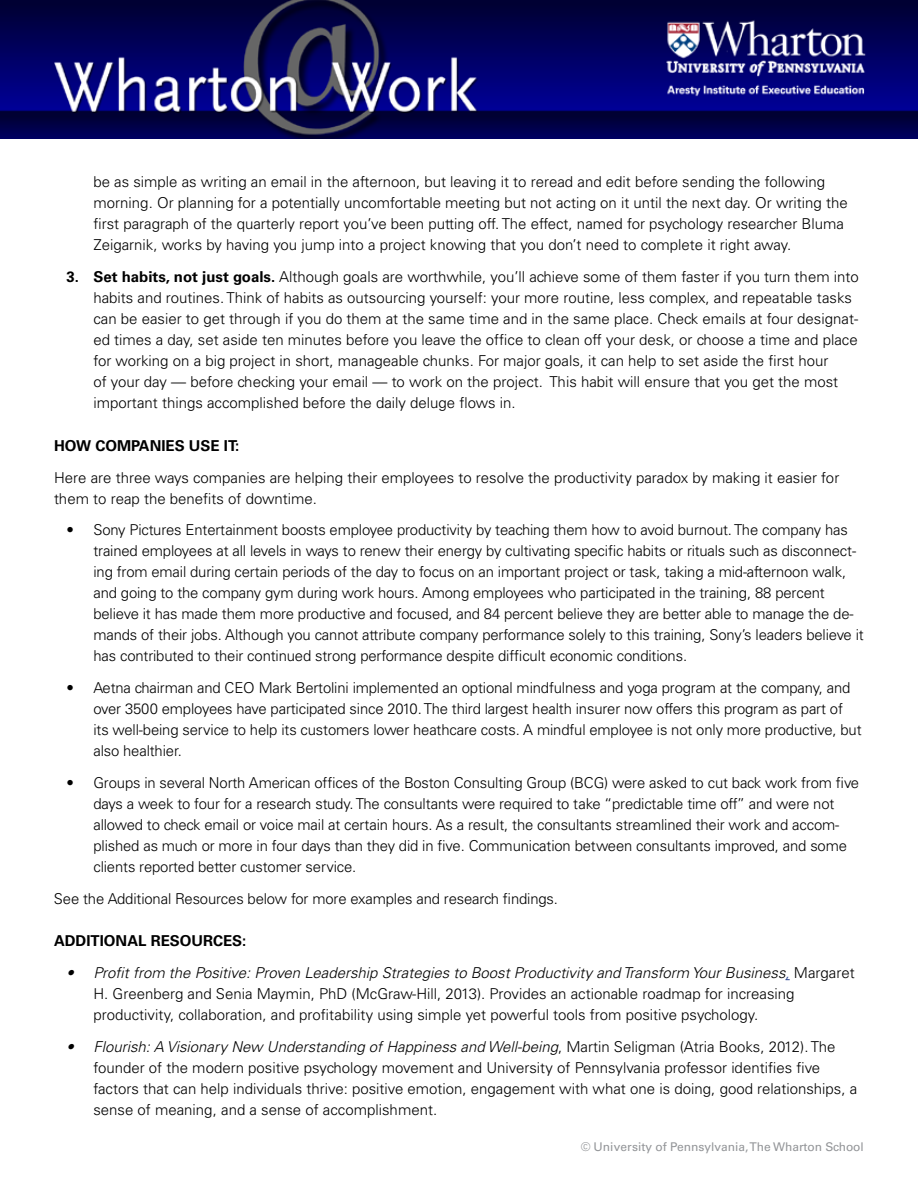
<style>
.page{position:relative;width:918px;height:1188px;background:#fff}
.page>*{position:absolute;margin:0;border:0;box-sizing:border-box;transform-origin:0 0}
.t1{font:300 15px/21px "Univers";letter-spacing:-.01em;color:#000}
.t2{font:700 15px "Univers";color:#000}
.t3{font:12px "Univers";color:#939598}
.s1{font-weight:700}
.s2{font-style:italic}
.s3{font-style:italic;color:#25408f}
</style>
<div class="page">
<img style="left:0;top:0;width:918px;height:138px">
<p class="t1" style="left:93px;top:172px;width:756px">be as simple as writing an email in the afternoon, but leaving it to reread and edit before sending the following morning. Or planning for a potentially uncomfortable meeting but not acting on it until the next day. Or writing the first paragraph of the quarterly report you’ve been putting off. The effect, named for psychology researcher Bluma Zeigarnik, works by having you jump into a project knowing that you don’t need to complete it right away.</p>
<p class="t1" style="left:93px;top:266px;width:767px;text-indent:-27px"><span class="s1">3. Set habits, not just goals.</span> Although goals are worthwhile, you’ll achieve some of them faster if you turn them into habits and routines. Think of habits as outsourcing yourself: your more routine, less complex, and repeatable tasks can be easier to get through if you do them at the same time and in the same place. Check emails at four designat&shy;ed times a day, set aside ten minutes before you leave the office to clean off your desk, or choose a time and place for working on a big project in short, manageable chunks. For major goals, it can help to set aside the first hour<br>of your day — before checking your email — to work on the project. This habit will ensure that you get the most important things accomplished before the daily deluge flows in.</p>
<p class="t2" style="left:54px;top:437px;width:187px">HOW COMPANIES USE IT:</p>
<p class="t1" style="left:54px;top:467px;width:787px">Here are three ways companies are helping their employees to resolve the productivity paradox by making it easier for them to reap the benefits of downtime.</p>
<p class="t1" style="left:93px;top:520px;width:772px;text-indent:-27px">• Sony Pictures Entertainment boosts employee productivity by teaching them how to avoid burnout. The company has trained employees at all levels in ways to renew their energy by cultivating specific habits or rituals such as disconnect&shy;ing from email during certain periods of the day to focus on an important project or task, taking a mid-afternoon walk, and going to the company gym during work hours. Among employees who participated in the training, 88 percent believe it has made them more productive and focused, and 84 percent believe they are better able to manage the de&shy;mands of their jobs. Although you cannot attribute company performance solely to this training, Sony’s leaders believe it has contributed to their continued strong performance despite difficult economic conditions.</p>
<p class="t1" style="left:93px;top:677px;width:770px;text-indent:-27px">• Aetna chairman and CEO Mark Bertolini implemented an optional mindfulness and yoga program at the company, and over 3500 employees have participated since 2010. The third largest health insurer now offers this program as part of its well-being service to help its customers lower heathcare costs. A mindful employee is not only more productive, but also healthier.</p>
<p class="t1" style="left:93px;top:772px;width:767px;text-indent:-27px">• Groups in several North American offices of the Boston Consulting Group (BCG) were asked to cut back work from five days a week to four for a research study. The consultants were required to take “predictable time off” and were not allowed to check email or voice mail at certain hours. As a result, the consultants streamlined their work and accom&shy;plished as much or more in four days than they did in five. Communication between consultants improved, and some clients reported better customer service.</p>
<p class="t1" style="left:54px;top:888px;width:506px">See the Additional Resources below for more examples and research findings.</p>
<p class="t2" style="left:54px;top:932px;width:194px">ADDITIONAL RESOURCES:</p>
<p class="t1" style="left:93px;top:962px;width:763px;text-indent:-27px"><span class="s2">• Profit from the Positive: Proven Leadership Strategies to Boost Productivity and Transform Your Business</span><span class="s3">,</span> Margaret<br>H. Greenberg and Senia Maymin, PhD (McGraw-Hill, 2013). Provides an actionable roadmap for increasing productivity, collaboration, and profitability using simple yet powerful tools from positive psychology.</p>
<p class="t1" style="left:93px;top:1036px;width:765px;text-indent:-27px"><span class="s2">• Flourish: A Visionary New Understanding of Happiness and Well-being</span>, Martin Seligman (Atria Books, 2012). The founder of the modern positive psychology movement and University of Pennsylvania professor identifies five factors that can help individuals thrive: positive emotion, engagement with what one is doing, good relationships, a sense of meaning, and a sense of accomplishment.</p>
<p class="t3" style="left:581px;top:1139px;width:285px">© University of Pennsylvania, The Wharton School</p>
</div>
